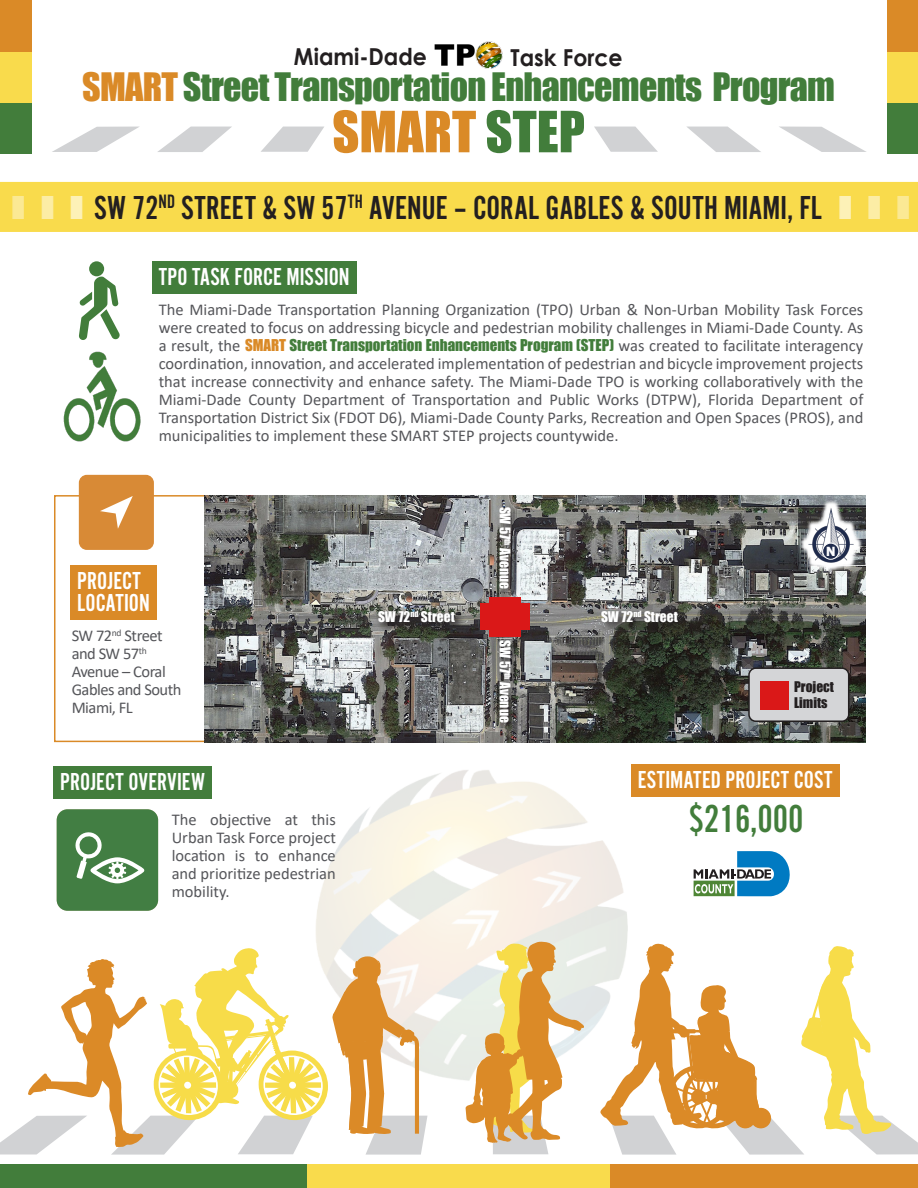
<style>
.page{position:relative;width:918px;height:1188px;background:#fff}
.page>*{position:absolute;margin:0;border:0;box-sizing:border-box;transform-origin:0 0}
.t1{font:52.5px "Impact";color:#da8a27}
.t2{font:40.5px "Alternate Got No 2 D";color:#427d3b}
.t3{font:36px "Impact";letter-spacing:-.02em;color:#427d3b}
.Title_Tab_Green{font:34.5px "Alternate Got No 2 D";color:#231f20}
.Body_Title__-_blue_b{font:25.5px/22.5px "Alternate Got No 2 D";letter-spacing:.005em;color:#fff}
.t4{font:700 23.4px "Century Gothic";color:#231f20;scale:.94 1}
.Body_Copy{font:16.5px/18px "Calibri";color:#55565a;text-align:justify}
.Body_Copy-2{font:16.5px/18px "Calibri";letter-spacing:-.03em;color:#55565a}
.Body_Copy-3{font:15px "Impact";color:#427d3b}
.t5{font:800 13.65px "Franklin Gothic";color:#fff}
.t6{font:13.5px "Impact";color:#fff}
.t7{font:13.5px/16.2px "Impact";color:#231f20}
.s1{color:#da8a27}
.s2{color:#427d3b}
.s3{color:#fbe994}
.s4{color:#fceda5}
.s5{color:#fdf1b7}
.s6{font-family:"Calibri";font-size:16.5px;color:#55565a}
</style>
<div class="page">
<svg style="left:52px;top:127px;width:87px;height:25px"></svg>
<svg style="left:157px;top:127px;width:74px;height:25px"></svg>
<svg style="left:261px;top:127px;width:63px;height:25px"></svg>
<div style="left:0;top:182px;width:918px;height:50px;background:#f9db4c"></div>
<div style="left:54px;top:495px;width:154px;height:247px;border:2px solid #da8a27"></div>
<img style="left:316px;top:770px;width:312px;height:310px">
<div style="left:152px;top:261px;width:204px;height:32px;background:#427d3b"></div>
<div style="left:0;top:102px;width:31px;height:51px;background:#427d3b"></div>
<div style="left:887px;top:102px;width:31px;height:51px;background:#427d3b"></div>
<div style="left:0;top:51px;width:31px;height:51px;background:#f9db4c"></div>
<div style="left:887px;top:51px;width:31px;height:51px;background:#f9db4c"></div>
<div style="left:0;top:0;width:31px;height:51px;background:#da8a27"></div>
<div style="left:887px;top:0;width:31px;height:51px;background:#da8a27"></div>
<img style="left:434px;top:41px;width:69px;height:28px">
<img style="left:204px;top:495px;width:661px;height:247px">
<div style="left:53px;top:767px;width:159px;height:32px;background:#427d3b"></div>
<div style="left:70px;top:565px;width:87px;height:55px;background:#da8a27"></div>
<div style="left:79px;top:475px;width:75px;height:75px;background:#d88a36;border-radius:8px"></div>
<svg style="left:100px;top:496px;width:33px;height:33px"></svg>
<div style="left:57px;top:809px;width:101px;height:102px;background:#427e43;border-radius:11px"></div>
<svg style="left:75px;top:832px;width:69px;height:51px"></svg>
<div style="left:89px;top:261px;width:15px;height:15px;background:#427d3b;border-radius:50%"></div>
<svg style="left:79px;top:275px;width:41px;height:65px"></svg>
<img style="left:63px;top:351px;width:78px;height:91px">
<svg style="left:780px;top:127px;width:86px;height:25px"></svg>
<svg style="left:687px;top:127px;width:74px;height:25px"></svg>
<svg style="left:594px;top:127px;width:64px;height:25px"></svg>
<svg style="left:466px;top:942px;width:118px;height:212px"></svg>
<svg style="left:0;top:948px;width:427px;height:207px"></svg>
<svg style="left:600px;top:944px;width:318px;height:211px"></svg>
<hr style="left:666px;top:1029px;width:14px;height:4px;background:#db8a27;border-radius:2px">
<div style="left:631px;top:764px;width:208px;height:33px;background:#da8a27"></div>
<svg style="left:694px;top:851px;width:96px;height:45px"></svg>
<div style="left:0;top:1165px;width:307px;height:23px;background:#427d3b"></div>
<div style="left:307px;top:1165px;width:307px;height:23px;background:#f9db4c"></div>
<div style="left:611px;top:1165px;width:307px;height:23px;background:#da8a27"></div>
<div style="left:598px;top:608px;width:91px;height:25px;background:#231f20;opacity:.75"></div>
<div style="left:375px;top:607px;width:91px;height:26px;background:#231f20;opacity:.75"></div>
<div style="left:375px;top:608px;width:91px;height:25px;background:#231f20;opacity:.75"></div>
<div style="left:496px;top:503px;width:26px;height:96px;background:#231f20;opacity:.75"></div>
<div style="left:496px;top:637px;width:26px;height:96px;background:#231f20;opacity:.75"></div>
<div style="left:490px;top:597px;width:31px;height:40px;background:#da1818"></div>
<div style="left:480px;top:603px;width:50px;height:27px;background:#da1818"></div>
<div style="left:749px;top:668px;width:100px;height:53px;background:#d4d5d7;border-radius:7px"></div>
<div style="left:748px;top:667px;width:101px;height:55px;border:2px solid #231f20;border-radius:7px"></div>
<div style="left:760px;top:681px;width:29px;height:28px;background:#da1818"></div>
<svg style="left:799px;top:500px;width:64px;height:71px"></svg>
<div style="left:802px;top:501px;width:58px;height:67px;background:#fff;opacity:.89"></div>
<img style="left:804px;top:506px;width:54px;height:58px">
<div style="left:823px;top:543px;width:16px;height:16px;background:#1f2b4c;border-radius:50%"></div>
<div style="left:822px;top:543px;width:17px;height:17px;border:1px solid #fff;border-radius:50%"></div>
<p class="t4" style="left:294px;top:39px;width:143px">Miami-Dade</p>
<p class="t4" style="left:511px;top:40px;width:121px">Task Force</p>
<p class="t3" style="left:82px;top:59px;width:754px"><span class="s1">SMART</span> Street Transportation Enhancements Program</p>
<p class="t1" style="left:332px;top:91px;width:254px">SMART <span class="s2">STEP</span></p>
<p class="Title_Tab_Green" style="left:7px;top:189px;width:910px"><span class="s3">▮</span> <span class="s4">▮</span> <span class="s5">▮</span> SW 72<sup>ND</sup> STREET &amp; SW 57<sup>TH</sup> AVENUE – CORAL GABLES &amp; SOUTH MIAMI, FL <span class="s5">▮</span> <span class="s4">▮</span> <span class="s3">▮</span></p>
<p class="Body_Title__-_blue_b" style="left:159px;top:266px;width:192px">TPO TASK FORCE MISSION</p>
<p class="Body_Copy" style="left:159px;top:300px;width:706px">The Miami-Dade Transportation Planning Organization (TPO) Urban &amp; Non-Urban Mobility Task Forces were created to focus on addressing bicycle and pedestrian mobility challenges in Miami-Dade County. As</p>
<p class="Body_Copy-3" style="left:159px;top:333px;width:706px"><span class="s6">a result, the</span> <span class="s1">SMART</span> Street Transportation Enhancements Program (STEP) <span class="s6">was created to facilitate interagency</span></p>
<p class="Body_Copy" style="left:159px;top:354px;width:706px">coordination, innovation, and accelerated implementation of pedestrian and bicycle improvement projects that increase connectivity and enhance safety. The Miami-Dade TPO is working collaboratively with the Miami-Dade County Department of Transportation and Public Works (DTPW), Florida Department of Transportation District Six (FDOT D6), Miami-Dade County Parks, Recreation and Open Spaces (PROS), and municipalities to implement these SMART STEP projects countywide.</p>
<p class="Body_Title__-_blue_b" style="left:77px;top:570px;width:74px">PROJECT<br>LOCATION</p>
<p class="Body_Copy-2" style="left:72px;top:627px;width:111px">SW 72<sup>nd</sup> Street and SW 57<sup>th<br></sup>Avenue – Coral<br>Gables and South<br>Miami, FL</p>
<p class="Body_Title__-_blue_b" style="left:60px;top:771px;width:147px">PROJECT OVERVIEW</p>
<p class="Body_Copy" style="left:172px;top:810px;width:166px">The objective at this Urban Task Force project location is to enhance and prioritize pedestrian mobility.</p>
<p class="t6" style="left:378px;top:606px;width:78px">SW 72<sup>nd</sup> Street</p>
<p class="t6" style="left:516px;top:507px;width:84px;rotate:90deg">SW 57<sup>th</sup> Avenue</p>
<p class="t6" style="left:516px;top:640px;width:84px;rotate:90deg">SW 57<sup>th</sup> Avenue</p>
<p class="t6" style="left:601px;top:606px;width:78px">SW 72<sup>nd</sup> Street</p>
<p class="t5" style="left:826px;top:542px;width:11px">N</p>
<p class="t7" style="left:794px;top:678px;width:41px">Project<br>Limits</p>
<p class="Body_Title__-_blue_b" style="left:638px;top:769px;width:196px">ESTIMATED PROJECT COST</p>
<p class="Body_Title__-_blue_b" style="left:663px;top:769px;width:108px">PROJ CT COST</p>
<p class="t2" style="left:689px;top:797px;width:116px">$216,000</p>
</div>
